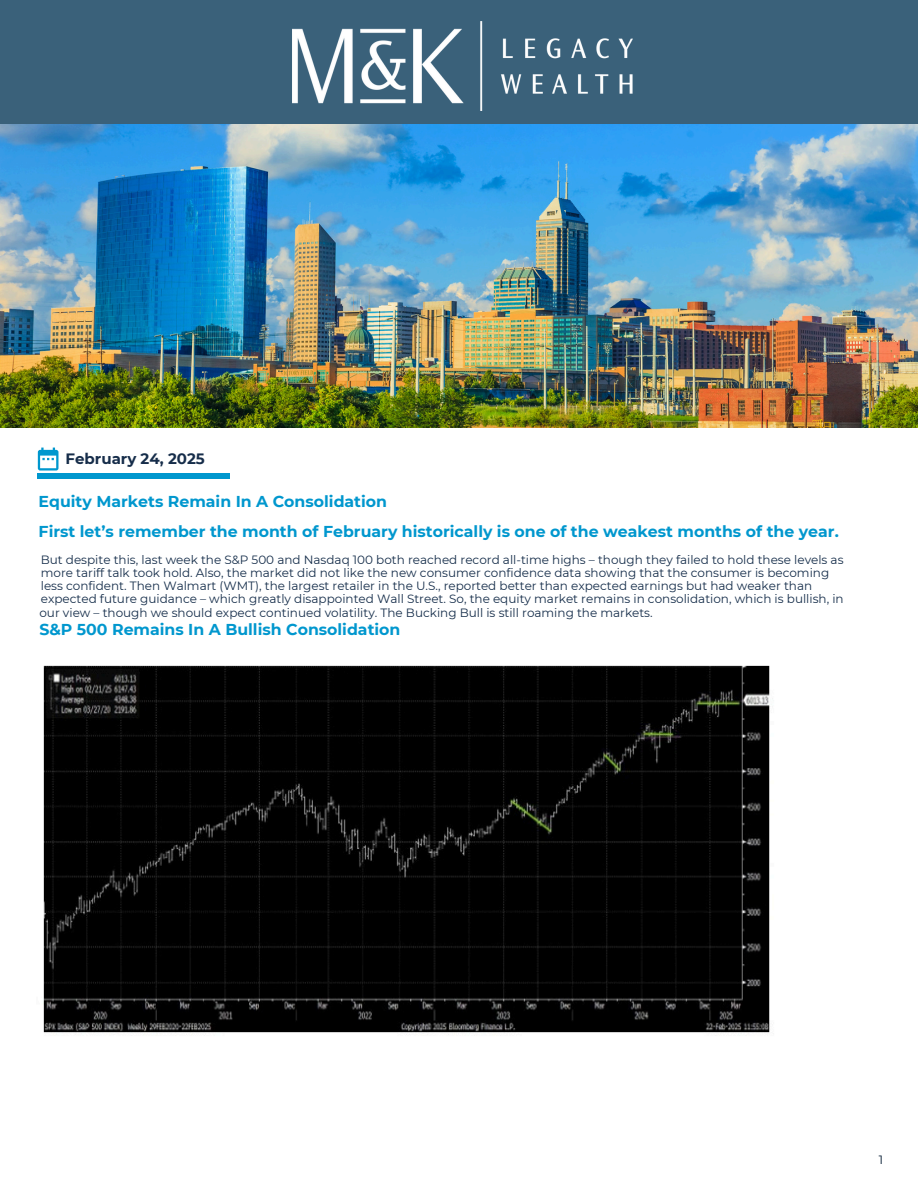
<style>
.page{position:relative;width:918px;height:1188px;background:#fff}
.page>*{position:absolute;margin:0;border:0;box-sizing:border-box;transform-origin:0 0}
.t1{font:700 15.75px/30.3px "Montserrat";color:#0097ce}
.t2{font:700 15px "Montserrat";color:#162d4a}
.t3{font:12px "Montserrat";color:#152d4a}
.t4{font:12px "Montserrat";color:#00182f}
</style>
<div class="page">
<svg style="left:38px;top:448px;width:21px;height:23px"></svg>
<hr style="left:38px;top:474px;width:192px;height:4px;background:#0097ce">
<img style="left:43px;top:665px;width:730px;height:370px">
<div style="left:0;top:0;width:918px;height:332px;background:#3a617a"></div>
<img style="left:292px;top:22px;width:340px;height:89px">
<img style="left:0;top:125px;width:918px;height:303px">
<p class="t2" style="left:66px;top:449px;width:141px">February 24, 2025</p>
<p class="t1" style="left:39px;top:486px;width:802px">Equity Markets Remain In A Consolidation<br>First let’s remember the month of February historically is one of the weakest months of the year.</p>
<p class="t3" style="left:41px;top:552px;width:804px">But despite this, last week the S&amp;P 500 and Nasdaq 100 both reached record all-time highs – though they failed to hold these levels as</p>
<p class="t3" style="left:41px;top:565px;width:790px">more tariff talk took hold. Also, the market did not like the new consumer confidence data showing that the consumer is becoming</p>
<p class="t3" style="left:41px;top:579px;width:773px">less confident. Then Walmart (WMT), the largest retailer in the U.S., reported better than expected earnings but had weaker than</p>
<p class="t3" style="left:41px;top:592px;width:804px">expected future guidance – which greatly disappointed Wall Street. So, the equity market remains in consolidation, which is bullish, in</p>
<p class="t3" style="left:39px;top:605px;width:615px">our view – though we should expect continued volatility. The Bucking Bull is still roaming the markets.</p>
<p class="t1" style="left:39px;top:614px;width:363px">S&amp;P 500 Remains In A Bullish Consolidation</p>
<p class="t4" style="left:879px;top:1153px;width:6px">1</p>
</div>
